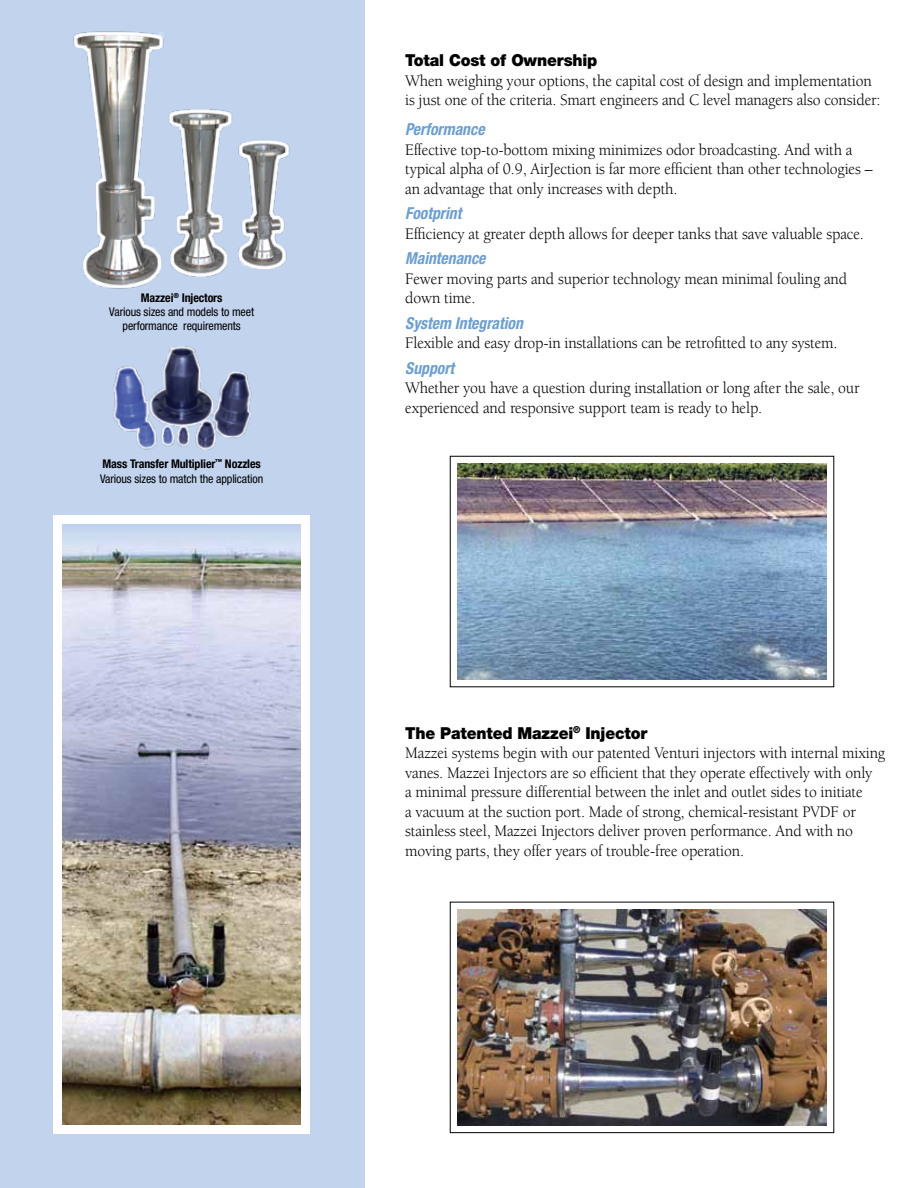
<style>
.page{position:relative;width:918px;height:1188px;background:#fff}
.page>*{position:absolute;margin:0;border:0;box-sizing:border-box;transform-origin:0 0}
.t1{font:16.5px/19.5px "Berkeley Std";letter-spacing:-.01em;color:#000;scale:.95 1}
.t2{font:italic 700 condensed 16.5px "Helvetica Neue LT Std";color:#6a9ed4;scale:.95 1}
.t3{font:900 16.5px "Helvetica Neue LT Std";letter-spacing:-.01em;color:#000;scale:.95 1}
.t4{font:condensed 12px/14.4px "Helvetica Neue LT Std";letter-spacing:-.01em;color:#000}
.s1{font-weight:700}
</style>
<div class="page">
<div style="left:0;top:0;width:365px;height:1188px;background:#c1d3ed"></div>
<img style="left:113px;top:346px;width:139px;height:104px">
<img style="left:457px;top:464px;width:370px;height:216px">
<div style="left:450px;top:902px;width:384px;height:231px;border:1px solid #000"></div>
<img style="left:457px;top:909px;width:370px;height:216px">
<div style="left:53px;top:515px;width:257px;height:619px;background:#fff"></div>
<img style="left:63px;top:525px;width:238px;height:599px">
<img style="left:73px;top:31px;width:217px;height:258px">
<p class="t4" style="left:109px;top:290px;width:146px;text-align:center"><span class="s1">Mazzei</span><sup>®</sup> <span class="s1">Injectors<br></span>Various sizes and models to meet performance requirements</p>
<p class="t4" style="left:100px;top:457px;width:165px"><span class="s1">Mass Transfer Multiplier</span><sup>™</sup> <span class="s1">Nozzles<br></span>Various sizes to match the application</p>
<p class="t3" style="left:405px;top:51px;width:204px">Total Cost of Ownership</p>
<p class="t1" style="left:405px;top:71px;width:502px">When weighing your options, the capital cost of design and implementation is just one of the criteria. Smart engineers and C level managers also consider:</p>
<p class="t2" style="left:405px;top:120px;width:85px">Performance</p>
<p class="t1" style="left:405px;top:140px;width:493px">Effective top-to-bottom mixing minimizes odor broadcasting. And with a typical alpha of 0.9, AirJection is far more efficient than other technologies – an advantage that only increases with depth.</p>
<p class="t2" style="left:405px;top:204px;width:61px">Footprint</p>
<p class="t1" style="left:405px;top:224px;width:484px">Efficiency at greater depth allows for deeper tanks that save valuable space.</p>
<p class="t2" style="left:405px;top:248px;width:86px">Maintenance</p>
<p class="t1" style="left:405px;top:269px;width:467px">Fewer moving parts and superior technology mean minimal fouling and down time.</p>
<p class="t2" style="left:405px;top:313px;width:125px">System Integration</p>
<p class="t1" style="left:405px;top:334px;width:457px">Flexible and easy drop-in installations can be retrofitted to any system.</p>
<p class="t2" style="left:405px;top:358px;width:53px">Support</p>
<p class="t1" style="left:405px;top:379px;width:480px">Whether you have a question during installation or long after the sale, our experienced and responsive support team is ready to help.</p>
<p class="t3" style="left:405px;top:723px;width:256px">The Patented Mazzei<sup>®</sup> Injector</p>
<p class="t1" style="left:405px;top:744px;width:507px">Mazzei systems begin with our patented Venturi injectors with internal mixing vanes. Mazzei Injectors are so efficient that they operate effectively with only<br>a minimal pressure differential between the inlet and outlet sides to initiate<br>a vacuum at the suction port. Made of strong, chemical-resistant PVDF or stainless steel, Mazzei Injectors deliver proven performance. And with no moving parts, they offer years of trouble-free operation.</p>
</div>
